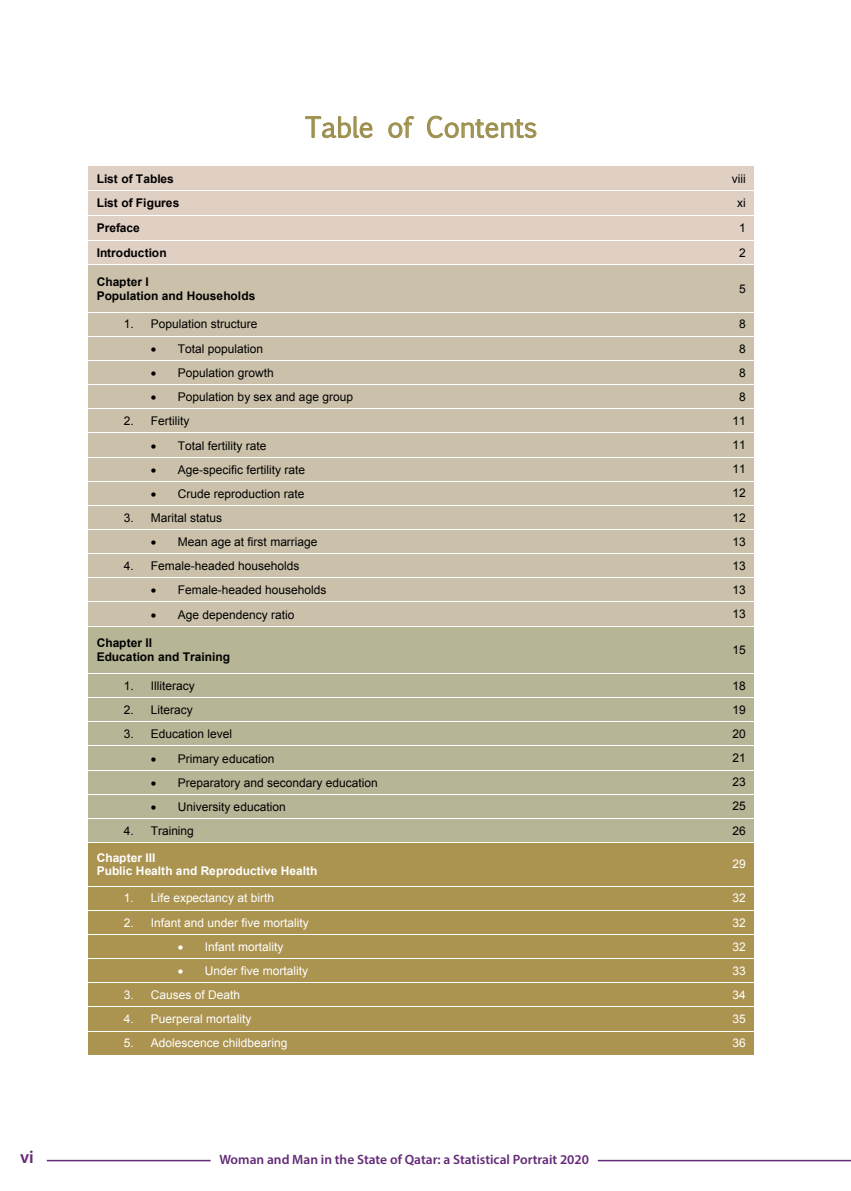
<style>
.page{position:relative;width:851px;height:1191px;background:#fff}
.page>*{position:absolute;margin:0;border:0;box-sizing:border-box;transform-origin:0 0}
.t1{font:27px "Euphemia CAS";color:#9c8e4b}
.t2{font:600 18px "Myriad Pro";color:#652977}
.t3{font:600 13.5px "Myriad Pro";color:#642a77}
.t4{font:12px "Arial";color:#000}
.t5{font:12px "Arial";color:#fff}
.t6{font:700 12px/13.8px "Arial";color:#000}
.t7{font:700 12px/13.8px "Arial";color:#fff}
</style>
<div class="page">
<hr style="left:47px;top:1159px;width:163px;height:2px;background:#642a77">
<hr style="left:597px;top:1159px;width:253px;height:2px;background:#642a77">
<div style="left:89px;top:166px;width:558px;height:24px;background:#e0cfc3"></div>
<div style="left:647px;top:166px;width:106px;height:24px;background:#e0cfc3"></div>
<div style="left:89px;top:191px;width:558px;height:24px;background:#e0cfc3"></div>
<div style="left:647px;top:191px;width:106px;height:24px;background:#e0cfc3"></div>
<div style="left:89px;top:216px;width:558px;height:24px;background:#e0cfc3"></div>
<div style="left:647px;top:216px;width:106px;height:24px;background:#e0cfc3"></div>
<div style="left:89px;top:240px;width:558px;height:24px;background:#e0cfc3"></div>
<div style="left:647px;top:240px;width:106px;height:24px;background:#e0cfc3"></div>
<hr style="left:89px;top:240px;width:664px;height:1px;background:#fff">
<div style="left:89px;top:265px;width:558px;height:47px;background:#cbc1ab"></div>
<div style="left:647px;top:265px;width:106px;height:47px;background:#cbc1ab"></div>
<div style="left:89px;top:312px;width:558px;height:24px;background:#cbc1ab"></div>
<div style="left:647px;top:312px;width:106px;height:24px;background:#cbc1ab"></div>
<hr style="left:89px;top:312px;width:664px;height:1px;background:#fff">
<div style="left:89px;top:337px;width:558px;height:23px;background:#cbc1ab"></div>
<div style="left:647px;top:337px;width:106px;height:23px;background:#cbc1ab"></div>
<div style="left:89px;top:361px;width:558px;height:23px;background:#cbc1ab"></div>
<div style="left:647px;top:361px;width:106px;height:23px;background:#cbc1ab"></div>
<div style="left:89px;top:385px;width:558px;height:23px;background:#cbc1ab"></div>
<div style="left:647px;top:385px;width:106px;height:23px;background:#cbc1ab"></div>
<div style="left:89px;top:409px;width:558px;height:23px;background:#cbc1ab"></div>
<div style="left:647px;top:409px;width:106px;height:23px;background:#cbc1ab"></div>
<div style="left:89px;top:433px;width:558px;height:23px;background:#cbc1ab"></div>
<div style="left:647px;top:433px;width:106px;height:23px;background:#cbc1ab"></div>
<div style="left:89px;top:457px;width:558px;height:24px;background:#cbc1ab"></div>
<div style="left:647px;top:457px;width:106px;height:24px;background:#cbc1ab"></div>
<div style="left:89px;top:481px;width:558px;height:24px;background:#cbc1ab"></div>
<div style="left:647px;top:481px;width:106px;height:24px;background:#cbc1ab"></div>
<hr style="left:89px;top:481px;width:664px;height:1px;background:#fff">
<div style="left:89px;top:506px;width:558px;height:23px;background:#cbc1ab"></div>
<div style="left:647px;top:506px;width:106px;height:23px;background:#cbc1ab"></div>
<div style="left:89px;top:530px;width:558px;height:23px;background:#cbc1ab"></div>
<div style="left:647px;top:530px;width:106px;height:23px;background:#cbc1ab"></div>
<div style="left:89px;top:554px;width:558px;height:23px;background:#cbc1ab"></div>
<div style="left:647px;top:554px;width:106px;height:23px;background:#cbc1ab"></div>
<div style="left:89px;top:578px;width:558px;height:23px;background:#cbc1ab"></div>
<div style="left:647px;top:578px;width:106px;height:23px;background:#cbc1ab"></div>
<div style="left:89px;top:602px;width:558px;height:23px;background:#cbc1ab"></div>
<div style="left:647px;top:602px;width:106px;height:23px;background:#cbc1ab"></div>
<div style="left:89px;top:626px;width:558px;height:47px;background:#b6b596"></div>
<div style="left:647px;top:626px;width:106px;height:47px;background:#b6b596"></div>
<div style="left:89px;top:674px;width:558px;height:23px;background:#b6b596"></div>
<div style="left:647px;top:674px;width:106px;height:23px;background:#b6b596"></div>
<div style="left:89px;top:698px;width:558px;height:23px;background:#b6b596"></div>
<div style="left:647px;top:698px;width:106px;height:23px;background:#b6b596"></div>
<div style="left:89px;top:722px;width:558px;height:23px;background:#b6b596"></div>
<div style="left:647px;top:722px;width:106px;height:23px;background:#b6b596"></div>
<div style="left:89px;top:746px;width:558px;height:23px;background:#b6b596"></div>
<div style="left:647px;top:746px;width:106px;height:23px;background:#b6b596"></div>
<div style="left:89px;top:770px;width:558px;height:24px;background:#b6b596"></div>
<div style="left:647px;top:770px;width:106px;height:24px;background:#b6b596"></div>
<div style="left:89px;top:794px;width:558px;height:24px;background:#b6b596"></div>
<div style="left:647px;top:794px;width:106px;height:24px;background:#b6b596"></div>
<hr style="left:89px;top:794px;width:664px;height:1px;background:#fff">
<div style="left:89px;top:818px;width:558px;height:24px;background:#b6b596"></div>
<div style="left:647px;top:818px;width:106px;height:24px;background:#b6b596"></div>
<hr style="left:89px;top:818px;width:664px;height:1px;background:#fff">
<div style="left:89px;top:843px;width:558px;height:42px;background:#ab9350"></div>
<div style="left:647px;top:843px;width:106px;height:42px;background:#ab9350"></div>
<div style="left:89px;top:886px;width:558px;height:24px;background:#ab9350"></div>
<div style="left:647px;top:886px;width:106px;height:24px;background:#ab9350"></div>
<div style="left:89px;top:910px;width:558px;height:24px;background:#ab9350"></div>
<div style="left:647px;top:910px;width:106px;height:24px;background:#ab9350"></div>
<hr style="left:89px;top:910px;width:664px;height:1px;background:#fff">
<div style="left:89px;top:934px;width:558px;height:24px;background:#ab9350"></div>
<div style="left:647px;top:934px;width:106px;height:24px;background:#ab9350"></div>
<hr style="left:89px;top:934px;width:664px;height:1px;background:#fff">
<div style="left:89px;top:959px;width:558px;height:23px;background:#ab9350"></div>
<div style="left:647px;top:959px;width:106px;height:23px;background:#ab9350"></div>
<div style="left:89px;top:983px;width:558px;height:23px;background:#ab9350"></div>
<div style="left:647px;top:983px;width:106px;height:23px;background:#ab9350"></div>
<div style="left:89px;top:1007px;width:558px;height:23px;background:#ab9350"></div>
<div style="left:647px;top:1007px;width:106px;height:23px;background:#ab9350"></div>
<div style="left:89px;top:1031px;width:558px;height:23px;background:#ab9350"></div>
<div style="left:647px;top:1031px;width:106px;height:23px;background:#ab9350"></div>
<h1 class="t1" style="left:305px;top:108px;width:233px">Table of Contents</h1>
<p class="t6" style="left:97px;top:172px;width:79px">List of Tables</p>
<p class="t4" style="left:731px;top:170px;width:16px">viii</p>
<p class="t6" style="left:97px;top:196px;width:84px">List of Figures</p>
<p class="t4" style="left:737px;top:195px;width:10px">xi</p>
<p class="t6" style="left:97px;top:221px;width:45px">Preface</p>
<p class="t4" style="left:739px;top:220px;width:8px">1</p>
<p class="t6" style="left:97px;top:246px;width:71px">Introduction</p>
<p class="t4" style="left:739px;top:244px;width:8px">2</p>
<p class="t6" style="left:97px;top:275px;width:160px">Chapter I<br>Population and Households</p>
<p class="t4" style="left:739px;top:280px;width:8px">5</p>
<p class="t4" style="left:124px;top:316px;width:135px">1. Population structure</p>
<p class="t4" style="left:739px;top:316px;width:8px">8</p>
<p class="t4" style="left:151px;top:341px;width:114px">• Total population</p>
<p class="t4" style="left:739px;top:340px;width:8px">8</p>
<p class="t4" style="left:151px;top:365px;width:125px">• Population growth</p>
<p class="t4" style="left:739px;top:364px;width:8px">8</p>
<p class="t4" style="left:151px;top:389px;width:204px">• Population by sex and age group</p>
<p class="t4" style="left:739px;top:389px;width:8px">8</p>
<p class="t4" style="left:124px;top:413px;width:67px">2. Fertility</p>
<p class="t4" style="left:732px;top:413px;width:15px">11</p>
<p class="t4" style="left:151px;top:437px;width:117px">• Total fertility rate</p>
<p class="t4" style="left:732px;top:437px;width:15px">11</p>
<p class="t4" style="left:151px;top:461px;width:156px">• Age-specific fertility rate</p>
<p class="t4" style="left:732px;top:461px;width:15px">11</p>
<p class="t4" style="left:151px;top:486px;width:155px">• Crude reproduction rate</p>
<p class="t4" style="left:732px;top:485px;width:15px">12</p>
<p class="t4" style="left:124px;top:509px;width:100px">3. Marital status</p>
<p class="t4" style="left:732px;top:509px;width:15px">12</p>
<p class="t4" style="left:151px;top:534px;width:168px">• Mean age at first marriage</p>
<p class="t4" style="left:732px;top:533px;width:15px">13</p>
<p class="t4" style="left:124px;top:558px;width:177px">4. Female-headed households</p>
<p class="t4" style="left:732px;top:558px;width:15px">13</p>
<p class="t4" style="left:151px;top:582px;width:177px">• Female-headed households</p>
<p class="t4" style="left:732px;top:582px;width:15px">13</p>
<p class="t4" style="left:151px;top:606px;width:145px">• Age dependency ratio</p>
<p class="t4" style="left:732px;top:606px;width:15px">13</p>
<p class="t6" style="left:97px;top:636px;width:135px">Chapter II<br>Education and Training</p>
<p class="t4" style="left:732px;top:642px;width:15px">15</p>
<p class="t4" style="left:124px;top:677px;width:72px">1. Illiteracy</p>
<p class="t4" style="left:732px;top:677px;width:15px">18</p>
<p class="t4" style="left:124px;top:702px;width:71px">2. Literacy</p>
<p class="t4" style="left:732px;top:702px;width:15px">19</p>
<p class="t4" style="left:124px;top:726px;width:110px">3. Education level</p>
<p class="t4" style="left:732px;top:726px;width:15px">20</p>
<p class="t4" style="left:151px;top:750px;width:125px">• Primary education</p>
<p class="t4" style="left:732px;top:750px;width:15px">21</p>
<p class="t4" style="left:151px;top:774px;width:228px">• Preparatory and secondary education</p>
<p class="t4" style="left:732px;top:774px;width:15px">23</p>
<p class="t4" style="left:151px;top:799px;width:136px">• University education</p>
<p class="t4" style="left:732px;top:798px;width:15px">25</p>
<p class="t4" style="left:124px;top:822px;width:72px">4. Training</p>
<p class="t4" style="left:732px;top:822px;width:15px">26</p>
<p class="t7" style="left:97px;top:851px;width:222px">Chapter III<br>Public Health and Reproductive Health</p>
<p class="t5" style="left:732px;top:856px;width:15px">29</p>
<p class="t5" style="left:124px;top:890px;width:152px">1. Life expectancy at birth</p>
<p class="t5" style="left:732px;top:890px;width:15px">32</p>
<p class="t5" style="left:124px;top:914px;width:187px">2. Infant and under five mortality</p>
<p class="t5" style="left:732px;top:914px;width:15px">32</p>
<p class="t5" style="left:178px;top:939px;width:107px">• Infant mortality</p>
<p class="t5" style="left:732px;top:938px;width:15px">32</p>
<p class="t5" style="left:178px;top:963px;width:132px">• Under five mortality</p>
<p class="t5" style="left:732px;top:962px;width:15px">33</p>
<p class="t5" style="left:124px;top:987px;width:118px">3. Causes of Death</p>
<p class="t5" style="left:732px;top:987px;width:15px">34</p>
<p class="t5" style="left:124px;top:1011px;width:129px">4. Puerperal mortality</p>
<p class="t5" style="left:732px;top:1011px;width:15px">35</p>
<p class="t5" style="left:124px;top:1035px;width:165px">5. Adolescence childbearing</p>
<p class="t5" style="left:732px;top:1035px;width:15px">36</p>
<h2 class="t2" style="left:20px;top:1145px;width:15px">vi</h2>
<p class="t3" style="left:219px;top:1150px;width:371px">Woman and Man in the State of Qatar: a Statistical Portrait 2020</p>
</div>
